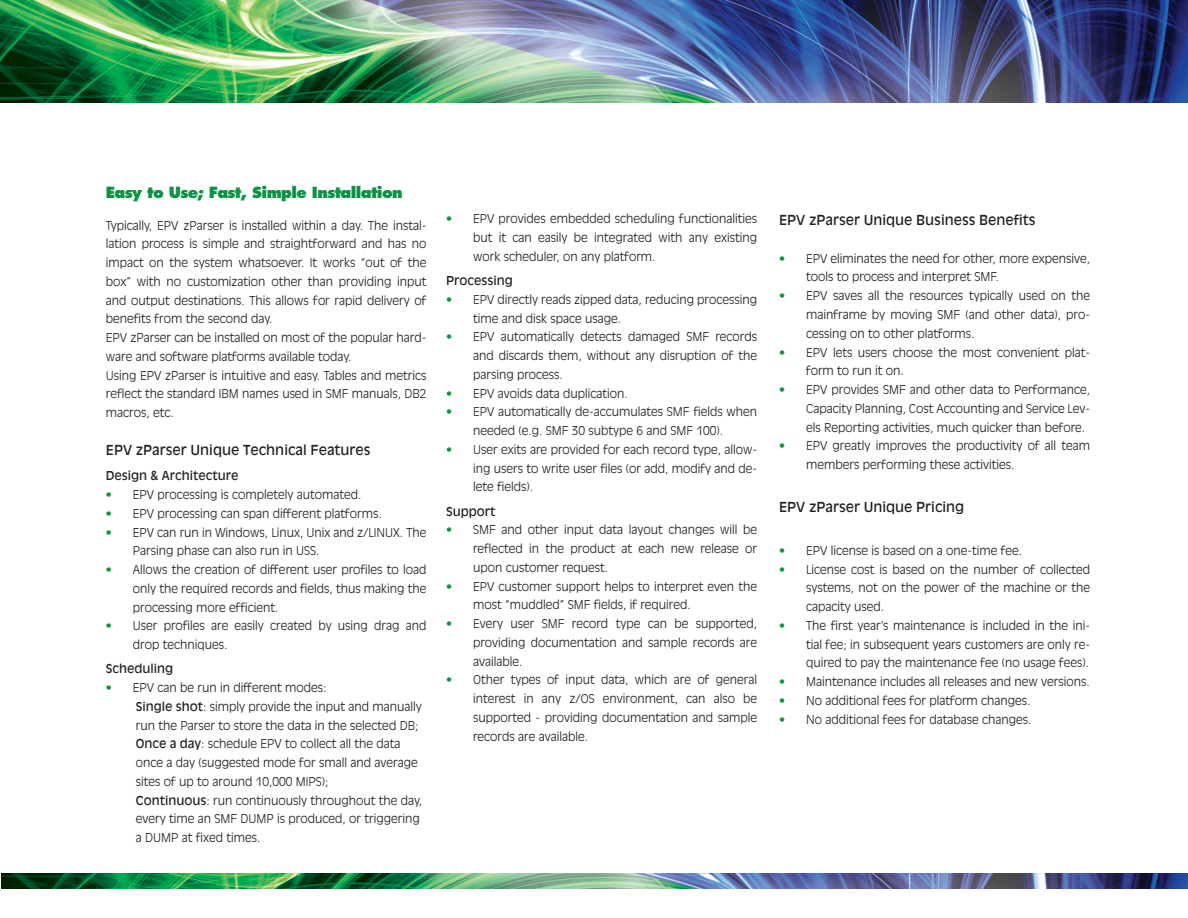
<style>
.page{position:relative;width:1188px;height:918px;background:#fff}
.page>*{position:absolute;margin:0;border:0;box-sizing:border-box;transform-origin:0 0}
.t1{font:800 15px "Futura";letter-spacing:-.04em;color:#0d9344}
.t2{font:13.5px "Antique Olive";color:#231f20}
.t3{font:300 12px/18.8px "Antique Olive";color:#231f20;text-align:justify}
.t4{font:12px "Antique Olive";color:#231f20}
.s1{color:#0d9344}
.s2{font-weight:400}
</style>
<div class="page">
<img style="left:0;top:0;width:1188px;height:102px">
<img style="left:1px;top:873px;width:1187px;height:16px">
<p class="t1" style="left:106px;top:183px;width:299px">Easy to Use; Fast, Simple Installation</p>
<p class="t3" style="left:106px;top:216px;width:322px;text-align:left">Typically, EPV zParser is installed within a day. The instal&shy;lation process is simple and straightforward and has no impact on the system whatsoever. It works “out of the box” with no customization other than providing input and output destinations. This allows for rapid delivery of benefits from the second day.<br>EPV zParser can be installed on most of the popular hard&shy;ware and software platforms available today.<br>Using EPV zParser is intuitive and easy. Tables and metrics reflect the standard IBM names used in SMF manuals, DB2 macros, etc.</p>
<p class="t2" style="left:106px;top:442px;width:266px">EPV ZPARSER UNIQUE TECHNICAL FEATURES</p>
<p class="t4" style="left:106px;top:469px;width:134px">DESIGN &amp; ARCHITECTURE</p>
<p class="t3" style="left:106px;top:485px;width:257px"><span class="s1">•</span> EPV processing is completely automated.</p>
<p class="t3" style="left:106px;top:504px;width:277px"><span class="s1">•</span> EPV processing can span different platforms.</p>
<p class="t3" style="left:133px;top:523px;width:295px;text-indent:-27px"><span class="s1">•</span> EPV can run in Windows, Linux, Unix and z/LINUX. The<br>Parsing phase can also run in USS.</p>
<p class="t3" style="left:133px;top:560px;width:295px;text-indent:-27px"><span class="s1">•</span> Allows the creation of different user profiles to load only the required records and fields, thus making the processing more efficient.</p>
<p class="t3" style="left:133px;top:617px;width:295px;text-indent:-27px"><span class="s1">•</span> User profiles are easily created by using drag and drop techniques.</p>
<p class="t4" style="left:106px;top:662px;width:69px">SCHEDULING</p>
<p class="t3" style="left:136px;top:678px;width:288px;text-align:left;text-indent:-30px"><span class="s1">•</span> EPV can be run in different modes:<br><span class="s2">SINGLE SHOT</span>: simply provide the input and manually run the Parser to store the data in the selected DB; <span class="s2">ONCE A DAY</span>: schedule EPV to collect all the data once a day (suggested mode for small and average sites of up to around 10,000 MIPS);<br><span class="s2">CONTINUOUS</span>: run continuously throughout the day, every time an SMF DUMP is produced, or triggering a DUMP at fixed times.</p>
<p class="t3" style="left:473px;top:210px;width:286px;text-indent:-27px"><span class="s1">•</span> EPV provides embedded scheduling functionalities but it can easily be integrated with any existing work scheduler, on any platform.</p>
<p class="t4" style="left:446px;top:273px;width:68px">PROCESSING</p>
<p class="t3" style="left:473px;top:290px;width:286px;text-indent:-27px"><span class="s1">•</span> EPV directly reads zipped data, reducing processing time and disk space usage.</p>
<p class="t3" style="left:473px;top:328px;width:286px;text-indent:-27px"><span class="s1">•</span> EPV automatically detects damaged SMF records and discards them, without any disruption of the parsing process.</p>
<p class="t3" style="left:446px;top:384px;width:183px"><span class="s1">•</span> EPV avoids data duplication.</p>
<p class="t3" style="left:446px;top:403px;width:313px;text-align:center"><span class="s1">•</span> EPV automatically de-accumulates SMF fields when needed (e.g. SMF 30 subtype 6 and SMF 100).</p>
<p class="t3" style="left:473px;top:440px;width:286px;text-indent:-27px"><span class="s1">•</span> User exits are provided for each record type, allow&shy;ing users to write user files (or add, modify and de&shy;lete fields).</p>
<p class="t4" style="left:446px;top:504px;width:51px">SUPPORT</p>
<p class="t3" style="left:473px;top:521px;width:286px;text-indent:-27px"><span class="s1">•</span> SMF and other input data layout changes will be reflected in the product at each new release or upon customer request.</p>
<p class="t3" style="left:473px;top:577px;width:286px;text-indent:-27px"><span class="s1">•</span> EPV customer support helps to interpret even the most “muddled” SMF fields, if required.</p>
<p class="t3" style="left:473px;top:614px;width:286px;text-indent:-27px"><span class="s1">•</span> Every user SMF record type can be supported, providing documentation and sample records are available.</p>
<p class="t3" style="left:473px;top:671px;width:286px;text-indent:-27px"><span class="s1">•</span> Other types of input data, which are of general interest in any z/OS environment, can also be supported - providing documentation and sample records are available.</p>
<p class="t2" style="left:779px;top:212px;width:258px">EPV ZPARSER UNIQUE BUSINESS BENEFITS</p>
<p class="t3" style="left:806px;top:249px;width:286px;text-indent:-27px"><span class="s1">•</span> EPV eliminates the need for other, more expensive, tools to process and interpret SMF.</p>
<p class="t3" style="left:806px;top:287px;width:286px;text-indent:-27px"><span class="s1">•</span> EPV saves all the resources typically used on the mainframe by moving SMF (and other data), pro&shy;cessing on to other platforms.</p>
<p class="t3" style="left:806px;top:343px;width:286px;text-indent:-27px"><span class="s1">•</span> EPV lets users choose the most convenient plat&shy;form to run it on.</p>
<p class="t3" style="left:806px;top:380px;width:286px;text-indent:-27px"><span class="s1">•</span> EPV provides SMF and other data to Performance, Capacity Planning, Cost Accounting and Service Lev&shy;els Reporting activities, much quicker than before.</p>
<p class="t3" style="left:806px;top:437px;width:286px;text-indent:-27px"><span class="s1">•</span> EPV greatly improves the productivity of all team members performing these activities.</p>
<p class="t2" style="left:779px;top:499px;width:187px">EPV ZPARSER UNIQUE PRICING</p>
<p class="t3" style="left:779px;top:541px;width:245px"><span class="s1">•</span> EPV license is based on a one-time fee.</p>
<p class="t3" style="left:806px;top:560px;width:286px;text-indent:-27px"><span class="s1">•</span> License cost is based on the number of collected systems, not on the power of the machine or the capacity used.</p>
<p class="t3" style="left:806px;top:616px;width:286px;text-indent:-27px"><span class="s1">•</span> The first year’s maintenance is included in the ini&shy;tial fee; in subsequent years customers are only re&shy;quired to pay the maintenance fee (no usage fees).</p>
<p class="t3" style="left:779px;top:673px;width:312px"><span class="s1">•</span> Maintenance includes all releases and new versions.</p>
<p class="t3" style="left:779px;top:691px;width:253px"><span class="s1">•</span> No additional fees for platform changes.</p>
<p class="t3" style="left:779px;top:710px;width:254px"><span class="s1">•</span> No additional fees for database changes.</p>
</div>
